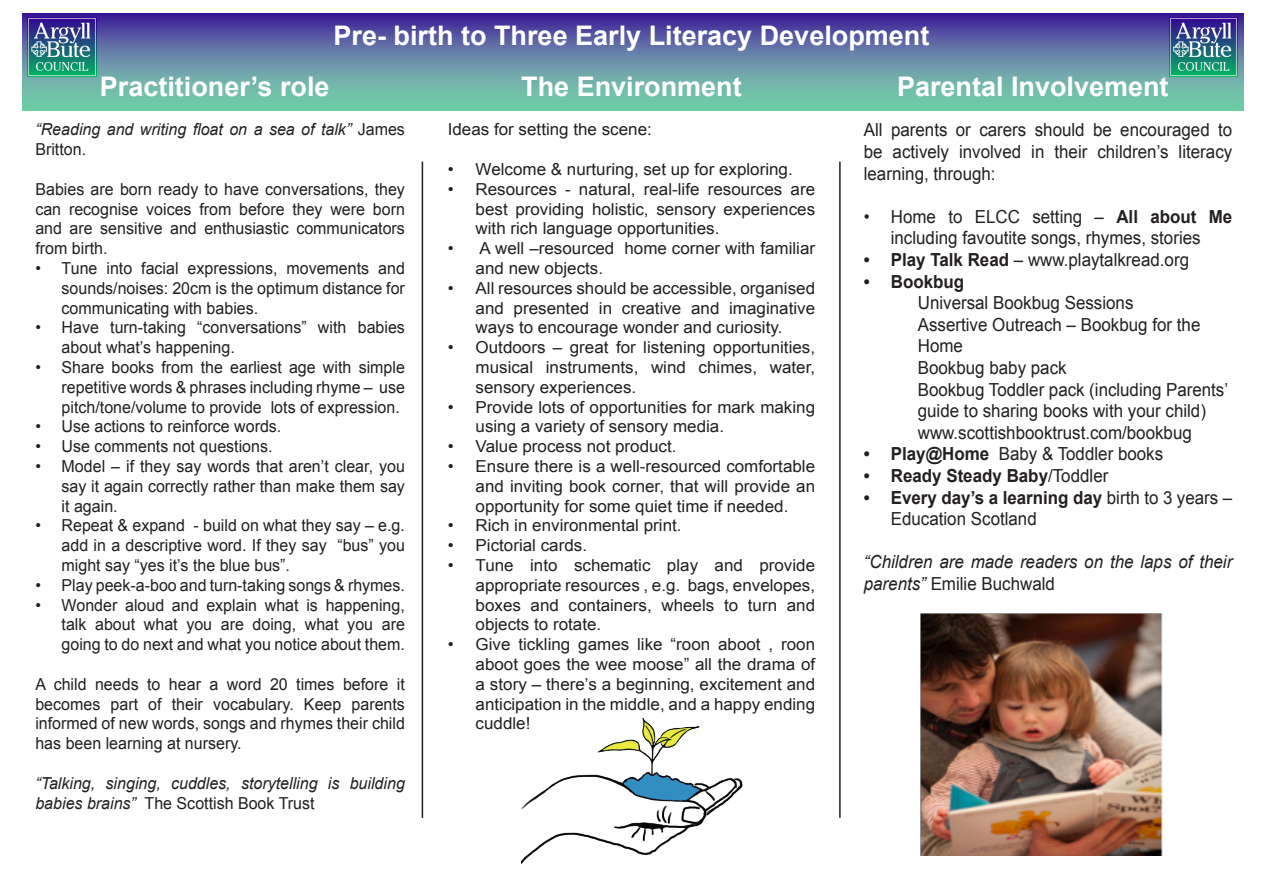
<style>
.page{position:relative;width:1263px;height:893px;background:#fff}
.page>*{position:absolute;margin:0;border:0;box-sizing:border-box;transform-origin:0 0}
.t1{font:700 27px "Arial";color:#fff}
.t2{font:18px/21.6px "Arial";color:#231f20;scale:.94 1}
.t3{font:italic 18px/21.6px "Arial";color:#231f20;scale:.94 1}
.t4{font:700 18px "Arial";color:#231f20;scale:.94 1}
.t5{font:16.5px/19.8px "Arial";color:#231f20;text-align:justify}
.t6{font:italic 16.5px/19.8px "Arial";color:#231f20}
.s1{font-style:normal}
.s2{font-weight:700}
.s3{font-weight:400}
</style>
<div class="page">
<svg style="left:22px;top:13px;width:1222px;height:98px;background:#6388a5"></svg>
<img style="left:920px;top:613px;width:243px;height:243px">
<hr style="left:422px;top:162px;width:1px;height:656px;background:#231f20">
<hr style="left:839px;top:162px;width:2px;height:656px;background:#231f20">
<img style="left:522px;top:717px;width:220px;height:147px">
<img style="left:28px;top:17px;width:68px;height:59px">
<img style="left:1169px;top:17px;width:69px;height:59px">
<p class="t1" style="left:334px;top:18px;width:597px">Pre- birth to Three Early Literacy Development</p>
<p class="t1" style="left:521px;top:69px;width:222px">The Environment</p>
<p class="t1" style="left:897px;top:69px;width:273px">Parental Involvement</p>
<p class="t5" style="left:448px;top:120px;width:206px">Ideas for setting the scene:</p>
<p class="t5" style="left:448px;top:159px;width:346px">• Welcome &amp; nurturing, set up for exploring.</p>
<p class="t5" style="left:476px;top:179px;width:341px;text-indent:-28px">• Resources - natural, real-life resources are best providing holistic, sensory experiences with rich language opportunities.</p>
<p class="t5" style="left:476px;top:239px;width:341px;text-indent:-28px">• A well –resourced home corner with familiar and new objects.</p>
<p class="t5" style="left:476px;top:278px;width:341px;text-indent:-28px">• All resources should be accessible, organised and presented in creative and imaginative ways to encourage wonder and curiosity.</p>
<p class="t5" style="left:476px;top:338px;width:341px;text-indent:-28px">• Outdoors – great for listening opportunities, musical instruments, wind chimes, water, sensory experiences.</p>
<p class="t5" style="left:476px;top:397px;width:341px;text-indent:-28px">• Provide lots of opportunities for mark making using a variety of sensory media.</p>
<p class="t5" style="left:448px;top:437px;width:230px">• Value process not product.</p>
<p class="t5" style="left:476px;top:456px;width:341px;text-indent:-28px">• Ensure there is a well-resourced comfortable and inviting book corner, that will provide an opportunity for some quiet time if needed.</p>
<p class="t5" style="left:448px;top:516px;width:235px">• Rich in environmental print.</p>
<p class="t5" style="left:448px;top:536px;width:141px">• Pictorial cards.</p>
<p class="t5" style="left:476px;top:555px;width:341px;text-indent:-28px">• Tune into schematic play and provide appropriate resources , e.g. bags, envelopes, boxes and containers, wheels to turn and objects to rotate.</p>
<p class="t5" style="left:476px;top:635px;width:341px;text-indent:-28px">• Give tickling games like “roon aboot , roon aboot goes the wee moose” all the drama of a story – there’s a beginning, excitement and anticipation in the middle, and a happy ending cuddle!</p>
<p class="t1" style="left:100px;top:69px;width:231px">Practitioner’s role</p>
<p class="t6" style="left:35px;top:120px;width:371px">“Reading and writing float on a sea of talk” <span class="s1">James<br>Britton.</span></p>
<p class="t5" style="left:35px;top:179px;width:371px">Babies are born ready to have conversations, they can recognise voices from before they were born and are sensitive and enthusiastic communicators from birth.</p>
<p class="t5" style="left:62px;top:258px;width:345px;text-indent:-26px">• Tune into facial expressions, movements and sounds/noises: 20cm is the optimum distance for communicating with babies.</p>
<p class="t5" style="left:62px;top:318px;width:345px;text-indent:-26px">• Have turn-taking “conversations” with babies about what’s happening.</p>
<p class="t5" style="left:62px;top:357px;width:345px;text-indent:-26px">• Share books from the earliest age with simple repetitive words &amp; phrases including rhyme – use pitch/tone/volume to provide lots of expression.</p>
<p class="t5" style="left:35px;top:417px;width:247px">• Use actions to reinforce words.</p>
<p class="t5" style="left:35px;top:437px;width:239px">• Use comments not questions.</p>
<p class="t5" style="left:62px;top:456px;width:345px;text-indent:-26px">• Model – if they say words that aren’t clear, you say it again correctly rather than make them say it again.</p>
<p class="t5" style="left:62px;top:516px;width:345px;text-indent:-26px">• Repeat &amp; expand - build on what they say – e.g. add in a descriptive word. If they say “bus” you might say “yes it’s the blue bus”.</p>
<p class="t5" style="left:35px;top:575px;width:371px">• Play peek-a-boo and turn-taking songs &amp; rhymes.</p>
<p class="t5" style="left:62px;top:595px;width:345px;text-indent:-26px">• Wonder aloud and explain what is happening, talk about what you are doing, what you are going to do next and what you notice about them.</p>
<p class="t5" style="left:35px;top:674px;width:371px">A child needs to hear a word 20 times before it becomes part of their vocabulary. Keep parents informed of new words, songs and rhymes their child has been learning at nursery.</p>
<p class="t6" style="left:35px;top:773px;width:371px">“Talking, singing, cuddles, storytelling is building babies brains” <span class="s1">The Scottish Book Trust</span></p>
<p class="t2" style="left:864px;top:119px;width:394px;text-align:justify">All parents or carers should be encouraged to be actively involved in their children’s literacy learning, through:</p>
<p class="t2" style="left:864px;top:206px;width:394px;text-align:center">• Home to ELCC setting – <span class="s2">All about Me </span>including favoutite songs, rhymes, stories</p>
<p class="t2" style="left:864px;top:249px;width:348px"><span class="s2">• Play Talk Read</span> – www.playtalkread.org</p>
<p class="t4" style="left:864px;top:269px;width:108px">• Bookbug</p>
<p class="t2" style="left:918px;top:292px;width:231px">Universal Bookbug Sessions</p>
<p class="t2" style="left:918px;top:314px;width:302px">Assertive Outreach – Bookbug for the<br>Home</p>
<p class="t2" style="left:918px;top:357px;width:160px">Bookbug baby pack</p>
<p class="t2" style="left:918px;top:379px;width:332px">Bookbug Toddler pack (including Parents’ guide to sharing books with your child)</p>
<p class="t2" style="left:918px;top:422px;width:293px">www.scottishbooktrust.com/bookbug</p>
<p class="t2" style="left:864px;top:443px;width:320px"><span class="s2">• Play@Home</span> Baby &amp; Toddler books</p>
<p class="t4" style="left:864px;top:464px;width:262px">• Ready Steady Baby<span class="s3">/Toddler</span></p>
<p class="t2" style="left:891px;top:487px;width:365px;text-indent:-27px"><span class="s2">• Every day’s a learning day</span> birth to 3 years –<br>Education Scotland</p>
<p class="t3" style="left:864px;top:552px;width:394px">“Children are made readers on the laps of their parents” <span class="s1">Emilie Buchwald</span></p>
</div>
